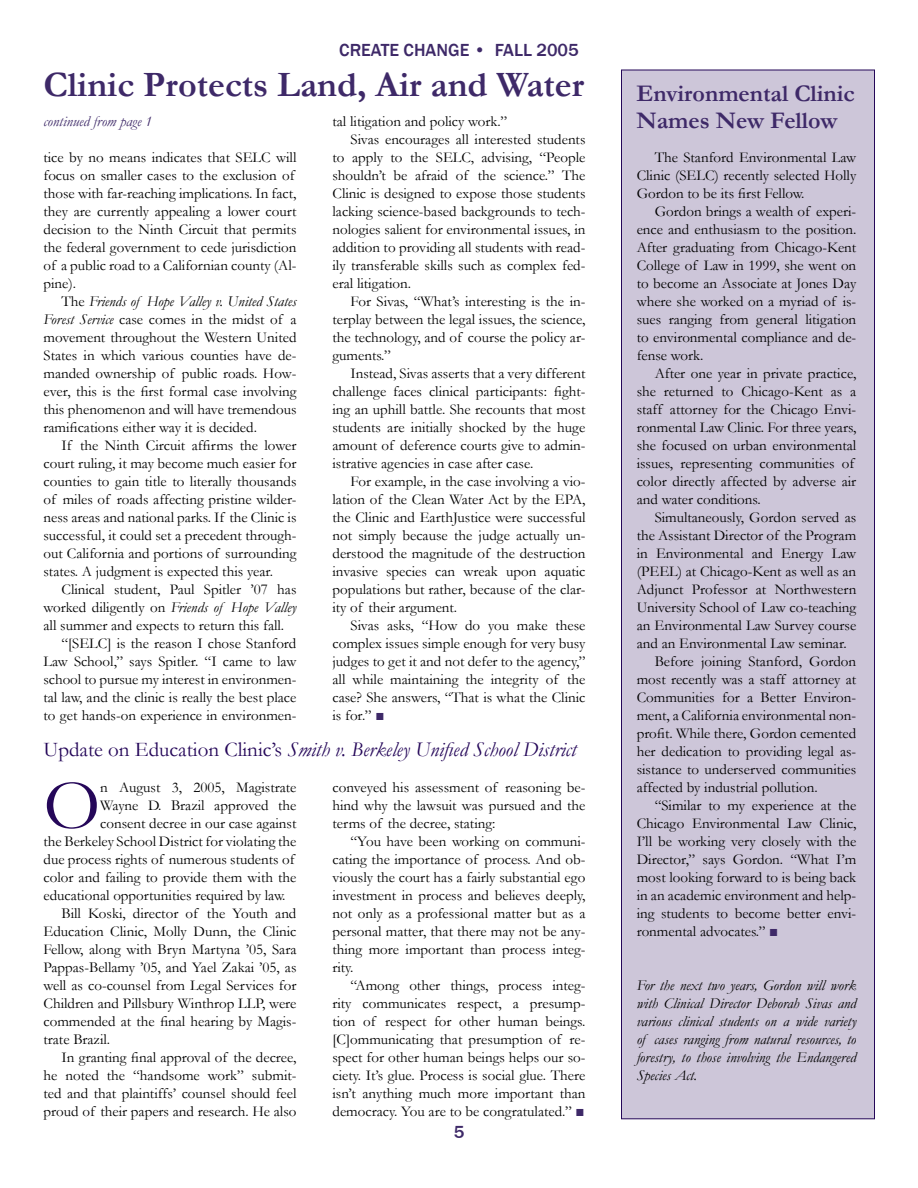
<style>
.page{position:relative;width:918px;height:1188px;background:#fff}
.page>*{position:absolute;margin:0;border:0;box-sizing:border-box;transform-origin:0 0}
.First_Paragraph_of_Text{font:72.75px "Garamond";color:#250759}
.Headline{font:700 36px "Garamond";color:#3e2968}
.Headline-2{font:700 24px/27px "Garamond";color:#3e2968}
.First_Paragraph_of_Text-2{font:italic 21px "Garamond";color:#250759}
.Page_header{font:500 18px "Franklin Gothic";color:#3e2968}
.Body_Text{font:15px/18px "Garamond";color:#000;text-align:justify}
.First_Paragraph_of_Text-3{font:15px/18px "Garamond";color:#000}
.First_Paragraph_of_Text-4{font:italic 15px/18px "Garamond";color:#000;text-align:justify}
.Body_Text-2{font:italic 15px "Garamond";color:#3e2968}
.s1{font-style:italic}
.s2{color:#3e2968}
.s3{font-style:normal}
</style>
<div class="page">
<div style="left:622px;top:70px;width:253px;height:1049px;background:#cdc6d9"></div>
<p class="Page_header" style="left:339px;top:39px;width:241px">CREATE CHANGE • FALL 2005</p>
<p class="Headline" style="left:44px;top:60px;width:542px">Clinic Protects Land, Air and Water</p>
<p class="Body_Text-2" style="left:44px;top:111px;width:110px">continued from page 1</p>
<p class="First_Paragraph_of_Text-3" style="left:44px;top:148px;width:255px">tice by no means indicates that SELC will focus on smaller cases to the exclusion of those with far-reaching implications. In fact, they are currently appealing a lower court decision to the Ninth Circuit that permits the federal government to cede jurisdiction of a public road to a Californian county (Al&shy;pine).</p>
<p class="Body_Text" style="left:44px;top:292px;width:255px;text-indent:18px">The <span class="s1">Friends of Hope Valley v. United States Forest Service</span> case comes in the midst of a movement throughout the Western United States in which various counties have de&shy;manded ownership of public roads. How&shy;ever, this is the first formal case involving this phenomenon and will have tremendous ramifications either way it is decided.</p>
<p class="Body_Text" style="left:44px;top:436px;width:255px;text-indent:18px">If the Ninth Circuit affirms the lower court ruling, it may become much easier for counties to gain title to literally thousands of miles of roads affecting pristine wilder&shy;ness areas and national parks. If the Clinic is successful, it could set a precedent through&shy;out California and portions of surrounding states. A judgment is expected this year.</p>
<p class="Body_Text" style="left:44px;top:580px;width:255px;text-indent:18px">Clinical student, Paul Spitler ’07 has worked diligently on <span class="s1">Friends of Hope Valley </span>all summer and expects to return this fall.</p>
<p class="Body_Text" style="left:44px;top:634px;width:255px;text-indent:18px">“[SELC] is the reason I chose Stanford Law School,” says Spitler. “I came to law school to pursue my interest in environmen&shy;tal law, and the clinic is really the best place to get hands-on experience in environmen-</p>
<p class="Body_Text" style="left:333px;top:112px;width:176px">tal litigation and policy work.”</p>
<p class="Body_Text" style="left:333px;top:130px;width:255px;text-indent:18px">Sivas encourages all interested students to apply to the SELC, advising, “People shouldn’t be afraid of the science.” The Clinic is designed to expose those students lacking science-based backgrounds to tech&shy;nologies salient for environmental issues, in addition to providing all students with read&shy;ily transferable skills such as complex fed&shy;eral litigation.</p>
<p class="Body_Text" style="left:333px;top:292px;width:255px;text-indent:18px">For Sivas, “What’s interesting is the in&shy;terplay between the legal issues, the science, the technology, and of course the policy ar&shy;guments.”</p>
<p class="Body_Text" style="left:333px;top:364px;width:255px;text-indent:18px">Instead, Sivas asserts that a very different challenge faces clinical participants: fight&shy;ing an uphill battle. She recounts that most students are initially shocked by the huge amount of deference courts give to admin&shy;istrative agencies in case after case.</p>
<p class="Body_Text" style="left:333px;top:472px;width:255px;text-indent:18px">For example, in the case involving a vio&shy;lation of the Clean Water Act by the EPA, the Clinic and EarthJustice were successful not simply because the judge actually un&shy;derstood the magnitude of the destruction invasive species can wreak upon aquatic populations but rather, because of the clar&shy;ity of their argument.</p>
<p class="Body_Text" style="left:333px;top:616px;width:255px;text-indent:18px">Sivas asks, “How do you make these complex issues simple enough for very busy judges to get it and not defer to the agency,” all while maintaining the integrity of the case? She answers, “That is what the Clinic is for.” <span class="s2">■</span></p>
<p class="First_Paragraph_of_Text-2" style="left:44px;top:735px;width:534px"><span class="s3">Update on Education Clinic’s</span> Smith v. Berkeley Unified School District</p>
<p class="First_Paragraph_of_Text" style="left:44px;top:756px;width:58px">O</p>
<p class="First_Paragraph_of_Text-3" style="left:100px;top:778px;width:198px">n August 3, 2005, Magistrate</p>
<p class="Body_Text" style="left:333px;top:778px;width:255px">conveyed his assessment of reasoning be&shy;hind why the lawsuit was pursued and the terms of the decree, stating:</p>
<p class="Body_Text" style="left:333px;top:832px;width:255px;text-indent:18px">“You have been working on communi&shy;cating the importance of process. And ob&shy;viously the court has a fairly substantial ego investment in process and believes deeply, not only as a professional matter but as a personal matter, that there may not be any&shy;thing more important than process integ&shy;rity.</p>
<p class="Body_Text" style="left:333px;top:976px;width:255px;text-indent:18px">“Among other things, process integ&shy;rity communicates respect, a presump&shy;tion of respect for other human beings. [C]ommunicating that presumption of re&shy;spect for other human beings helps our so&shy;ciety. It’s glue. Process is social glue. There isn’t anything much more important than democracy. You are to be congratulated.” <span class="s2">■</span></p>
<p class="First_Paragraph_of_Text-3" style="left:100px;top:796px;width:198px">Wayne D. Brazil approved the</p>
<p class="First_Paragraph_of_Text-3" style="left:100px;top:814px;width:198px">consent decree in our case against</p>
<p class="First_Paragraph_of_Text-3" style="left:44px;top:832px;width:254px">the Berkeley School District for violating the</p>
<p class="First_Paragraph_of_Text-3" style="left:44px;top:850px;width:253px">due process rights of numerous students of</p>
<p class="First_Paragraph_of_Text-3" style="left:44px;top:868px;width:254px">color and failing to provide them with the</p>
<p class="First_Paragraph_of_Text-3" style="left:44px;top:886px;width:244px">educational opportunities required by law.</p>
<p class="Body_Text" style="left:44px;top:904px;width:255px;text-indent:18px">Bill Koski, director of the Youth and Education Clinic, Molly Dunn, the Clinic Fellow, along with Bryn Martyna ’05, Sara Pappas-Bellamy ’05, and Yael Zakai ’05, as well as co-counsel from Legal Services for Children and Pillsbury Winthrop LLP, were commended at the final hearing by Magis&shy;trate Brazil.</p>
<p class="Body_Text" style="left:44px;top:1048px;width:255px;text-indent:18px">In granting final approval of the decree, he noted the “handsome work” submit&shy;ted and that plaintiffs’ counsel should feel proud of their papers and research. He also</p>
<p class="Page_header" style="left:454px;top:1120px;width:12px">5</p>
<p class="Headline-2" style="left:636px;top:80px;width:220px">Environmental Clinic<br>Names New Fellow</p>
<p class="Body_Text" style="left:637px;top:148px;width:221px;text-indent:18px">The Stanford Environmental Law Clinic (SELC) recently selected Holly Gordon to be its first Fellow.</p>
<p class="Body_Text" style="left:637px;top:202px;width:221px;text-indent:18px">Gordon brings a wealth of experi&shy;ence and enthusiasm to the position.<br>After graduating from Chicago-Kent College of Law in 1999, she went on to become an Associate at Jones Day where she worked on a myriad of is&shy;sues ranging from general litigation to environmental compliance and de&shy;fense work.</p>
<p class="Body_Text" style="left:637px;top:364px;width:221px;text-align:left;text-indent:18px">After one year in private practice, she returned to Chicago-Kent as a staff attorney for the Chicago Envi&shy;ronmental Law Clinic. For three years, she focused on urban environmental issues, representing communities of color directly affected by adverse air and water conditions.</p>
<p class="Body_Text" style="left:637px;top:508px;width:221px;text-indent:18px">Simultaneously, Gordon served as the Assistant Director of the Program in Environmental and Energy Law (PEEL) at Chicago-Kent as well as an Adjunct Professor at Northwestern University School of Law co-teaching an Environmental Law Survey course and an Environmental Law seminar.</p>
<p class="Body_Text" style="left:637px;top:652px;width:221px;text-indent:18px">Before joining Stanford, Gordon most recently was a staff attorney at Communities for a Better Environ&shy;ment, a California environmental non&shy;profit. While there, Gordon cemented her dedication to providing legal as&shy;sistance to underserved communities affected by industrial pollution.</p>
<p class="Body_Text" style="left:637px;top:796px;width:221px;text-indent:18px">“Similar to my experience at the Chicago Environmental Law Clinic, I’ll be working very closely with the Director,” says Gordon. “What I’m most looking forward to is being back in an academic environment and help&shy;ing students to become better envi&shy;ronmental advocates.” <span class="s2">■</span></p>
<p class="First_Paragraph_of_Text-4" style="left:637px;top:976px;width:221px">For the next two years, Gordon will work with Clinical Director Deborah Sivas and various clinical students on a wide variety of cases ranging from natural resources, to forestry, to those involving the Endangered Species Act.</p>
</div>
